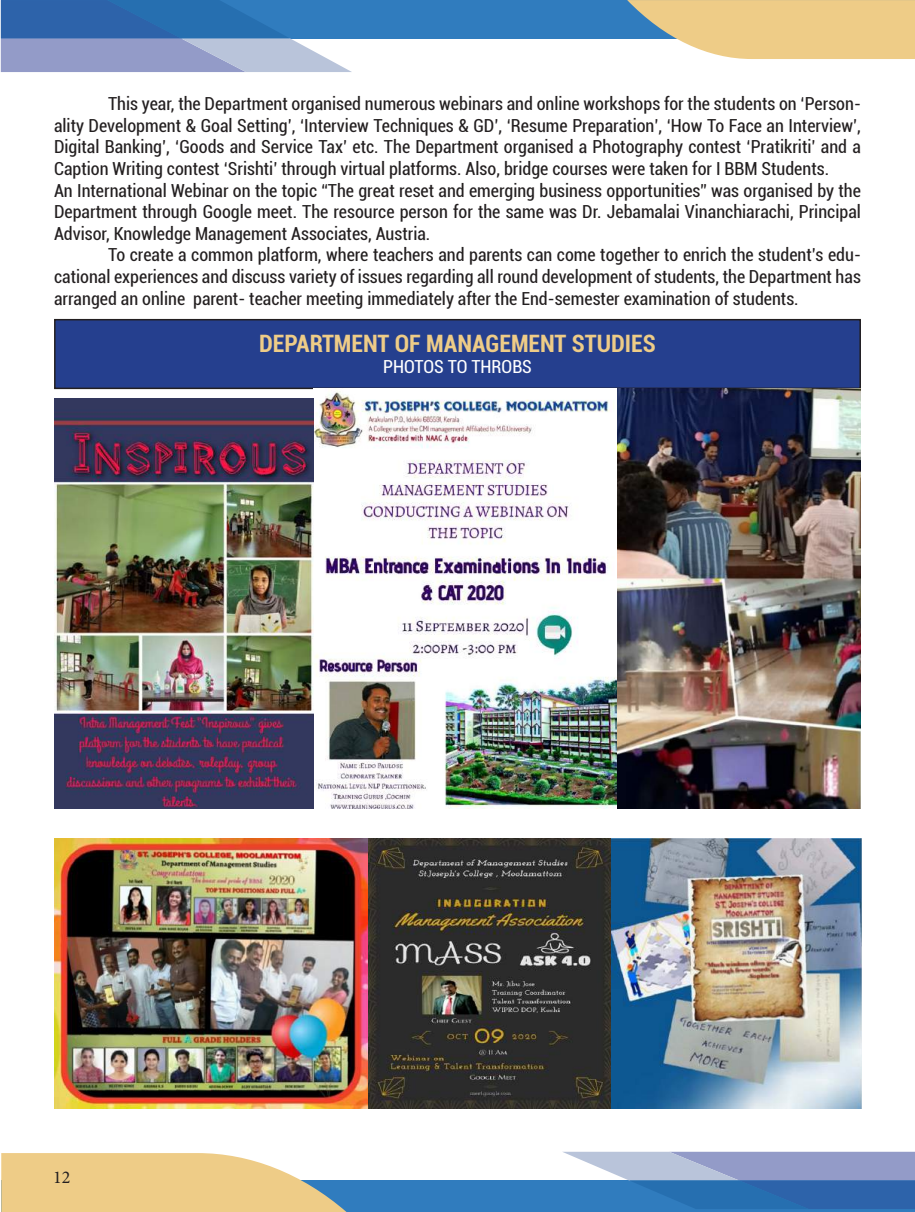
<style>
.page{position:relative;width:915px;height:1212px;background:#fff}
.page>*{position:absolute;margin:0;border:0;box-sizing:border-box;transform-origin:0 0}
.t1{font:700 condensed 24px "Roboto";color:#eecc87}
.t2{font:condensed 18px/21.6px "Roboto";color:#231f20}
.t3{font:condensed 18px "Roboto";color:#fff}
.t4{font:18px "Minion Pro";color:#231f20}
</style>
<div class="page">
<div style="left:1px;top:1180px;width:913px;height:32px;background:#307cbe"></div>
<svg style="left:563px;top:1152px;width:351px;height:57px"></svg>
<div style="left:1px;top:0;width:913px;height:38px;background:#307cbe"></div>
<svg style="left:1px;top:0;width:351px;height:72px"></svg>
<svg style="left:1px;top:1153px;width:345px;height:59px;background:#e9ce95"></svg>
<svg style="left:627px;top:0;width:287px;height:59px;background:#e5cc94"></svg>
<div style="left:55px;top:320px;width:804px;height:68px;background:#253f8e"></div>
<div style="left:54px;top:319px;width:806px;height:70px;border:2px solid #231f20"></div>
<img style="left:54px;top:839px;width:807px;height:269px">
<img style="left:313px;top:388px;width:547px;height:421px">
<img style="left:54px;top:398px;width:259px;height:411px">
<p class="t2" style="left:54px;top:92px;width:808px;text-indent:54px">This year, the Department organised numerous webinars and online workshops for the students on ‘Person&shy;ality Development &amp; Goal Setting’, ‘Interview Techniques &amp; GD’, ‘Resume Preparation’, ‘How To Face an Interview’, Digital Banking’, ‘Goods and Service Tax’ etc. The Department organised a Photography contest ‘Pratikriti’ and a Caption Writing contest ‘Srishti’ through virtual platforms. Also, bridge courses were taken for I BBM Students.<br>An International Webinar on the topic “The great reset and emerging business opportunities” was organised by the Department through Google meet. The resource person for the same was Dr. Jebamalai Vinanchiarachi, Principal Advisor, Knowledge Management Associates, Austria.</p>
<p class="t2" style="left:54px;top:244px;width:808px;text-align:justify;text-indent:54px">To create a common platform, where teachers and parents can come together to enrich the student’s edu&shy;cational experiences and discuss variety of issues regarding all round development of students, the Department has arranged an online parent- teacher meeting immediately after the End-semester examination of students.</p>
<h1 class="t1" style="left:259px;top:326px;width:398px">DEPARTMENT OF MANAGEMENT STUDIES</h1>
<p class="t3" style="left:383px;top:354px;width:150px">PHOTOS TO THROBS</p>
<p class="t4" style="left:53px;top:1165px;width:19px">12</p>
</div>
